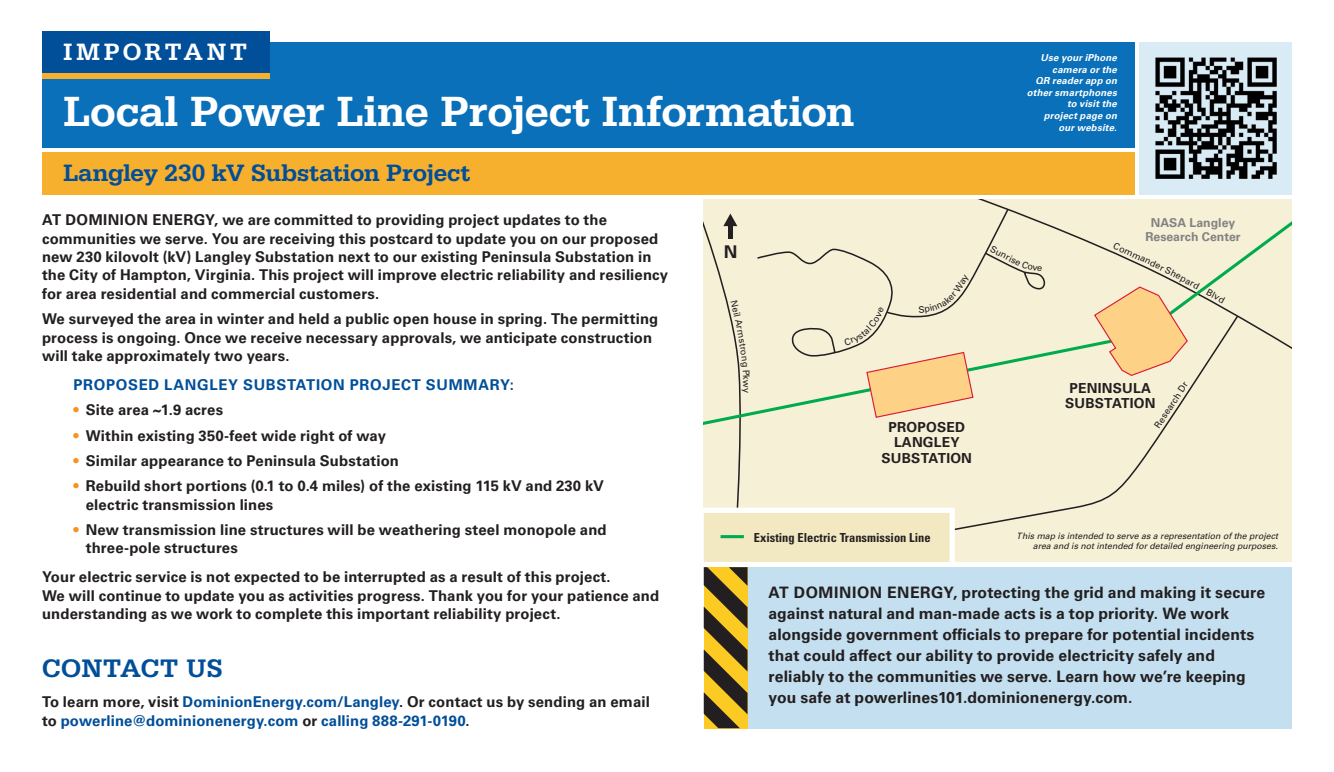
<style>
.page{position:relative;width:1334px;height:772px;background:#fff}
.page>*{position:absolute;margin:0;border:0;box-sizing:border-box;transform-origin:0 0}
.t1{font:500 43.75px "Serifa";letter-spacing:-.005em;color:#fff}
.t2{font:500 26.25px "Serifa";letter-spacing:.02em;color:#014e99}
.t3{font:500 24.5px "Serifa";color:#014e99}
.t4{font:500 24.5px "Serifa";letter-spacing:.14em;color:#fff}
.t5{font:700 17.5px "Univers LT Pro 65";color:#231f20}
.t6{font:700 15.75px/21px "Univers LT Pro 65";letter-spacing:.005em;color:#231f20}
.t7{font:700 14.88px/18.4px "Univers LT Pro 65";letter-spacing:.01em;color:#231f20}
.t8{font:700 14.88px/19.2px "Univers LT Pro 65";letter-spacing:.01em;color:#014e99}
.t9{font:700 14.88px "Univers LT Pro 65";letter-spacing:.045em;color:#014e99}
.t10{font:700 13.83px/15.4px "Univers";letter-spacing:.015em;color:#231f20;text-align:center}
.t11{font:700 condensed 12.42px "Univers LT Pro";color:#231f20}
.t12{font:700 12.25px/13.8px "Univers";color:#838283;text-align:center}
.t13{font:italic 700 9.62px/11.5px "Univers LT Pro 65";letter-spacing:.015em;color:#fff;text-align:right}
.t14{font:9.28px "Univers";color:#231f20}
.t15{font:italic 8.75px/10.5px "Univers LT Pro 55";color:#231f20;text-align:right}
.s1{color:#f7931d}
.s2{color:#231f20}
</style>
<div class="page">
<div style="left:704px;top:200px;width:588px;height:362px;background:#f6f0d7"></div>
<svg style="left:1046px;top:221px;width:246px;height:226px"></svg>
<svg style="left:1093px;top:286px;width:95px;height:91px"></svg>
<div style="left:42px;top:42px;width:1092px;height:105px;background:#0970b9"></div>
<div style="left:42px;top:32px;width:228px;height:42px;background:#014e99"></div>
<div style="left:42px;top:74px;width:228px;height:5px;background:#f7b02d"></div>
<div style="left:1139px;top:42px;width:153px;height:152px;background:#d9ebf5"></div>
<img style="left:1155px;top:57px;width:122px;height:122px">
<div style="left:42px;top:152px;width:1092px;height:42px;background:#f7b02d"></div>
<div style="left:747px;top:567px;width:545px;height:161px;background:#c4e0f0"></div>
<svg style="left:1113px;top:242px;width:68px;height:38px"></svg>
<svg style="left:703px;top:200px;width:343px;height:528px"></svg>
<p class="t4" style="left:63px;top:38px;width:185px">IMPORTANT</p>
<p class="t1" style="left:63px;top:86px;width:793px">Local Power Line Project Information</p>
<p class="t3" style="left:63px;top:159px;width:409px">Langley 230 kV Substation Project</p>
<p class="t13" style="left:1026px;top:52px;width:92px">Use your iPhone camera or the<br>QR reader app on other smartphones to visit the<br>project page on our website.</p>
<p class="t7" style="left:42px;top:210px;width:627px">AT DOMINION ENERGY, we are committed to providing project updates to the communities we serve. You are receiving this postcard to update you on our proposed new 230 kilovolt (kV) Langley Substation next to our existing Peninsula Substation in the City of Hampton, Virginia. This project will improve electric reliability and resiliency for area residential and commercial customers.</p>
<p class="t7" style="left:42px;top:309px;width:618px">We surveyed the area in winter and held a public open house in spring. The permitting process is ongoing. Once we receive necessary approvals, we anticipate construction will take approximately two years.</p>
<p class="t9" style="left:74px;top:374px;width:442px">PROPOSED LANGLEY SUBSTATION PROJECT SUMMARY:</p>
<p class="t7" style="left:74px;top:400px;width:151px"><span class="s1">•</span> Site area ~1.9 acres</p>
<p class="t7" style="left:74px;top:425px;width:314px"><span class="s1">•</span> Within existing 350-feet wide right of way</p>
<p class="t7" style="left:74px;top:451px;width:327px"><span class="s1">•</span> Similar appearance to Peninsula Substation</p>
<p class="t7" style="left:86px;top:476px;width:520px;text-indent:-12px"><span class="s1">•</span> Rebuild short portions (0.1 to 0.4 miles) of the existing 115 kV and 230 kV electric transmission lines</p>
<p class="t7" style="left:86px;top:520px;width:522px;text-indent:-12px"><span class="s1">•</span> New transmission line structures will be weathering steel monopole and three-pole structures</p>
<p class="t7" style="left:42px;top:567px;width:619px">Your electric service is not expected to be interrupted as a result of this project.<br>We will continue to update you as activities progress. Thank you for your patience and understanding as we work to complete this important reliability project.</p>
<p class="t2" style="left:42px;top:653px;width:182px">CONTACT US</p>
<p class="t8" style="left:42px;top:691px;width:609px"><span class="s2">To learn more, visit</span> DominionEnergy.com/Langley<span class="s2">. Or contact us by sending an email to</span> powerline@dominionenergy.com <span class="s2">or</span> calling 888-291-0190<span class="s2">.</span></p>
<p class="t5" style="left:724px;top:240px;width:15px">N</p>
<p class="t12" style="left:1145px;top:216px;width:97px">NASA Langley<br>Research Center</p>
<p class="t14" style="left:1183px;top:272px;width:22px;rotate:28deg">pard</p>
<p class="t14" style="left:1209px;top:286px;width:21px;rotate:29deg">Blvd</p>
<p class="t10" style="left:881px;top:419px;width:92px">PROPOSED<br>LANGLEY<br>SUBSTATION</p>
<p class="t14" style="left:1166px;top:402px;width:28px;rotate:-57deg">rch Dr</p>
<p class="t10" style="left:1065px;top:380px;width:92px">PENINSULA<br>SUBSTATION</p>
<p class="t14" style="left:1151px;top:423px;width:28px;rotate:-56deg">Resea</p>
<p class="t11" style="left:754px;top:529px;width:178px">Existing Electric Transmission Line</p>
<p class="t15" style="left:1016px;top:530px;width:263px">This map is intended to serve as a representation of the project area and is not intended for detailed engineering purposes.</p>
<p class="t6" style="left:768px;top:581px;width:498px">AT DOMINION ENERGY, protecting the grid and making it secure against natural and man-made acts is a top priority. We work alongside government officials to prepare for potential incidents that could affect our ability to provide electricity safely and reliably to the communities we serve. Learn how we’re keeping you safe at powerlines101.dominionenergy.com.</p>
</div>
